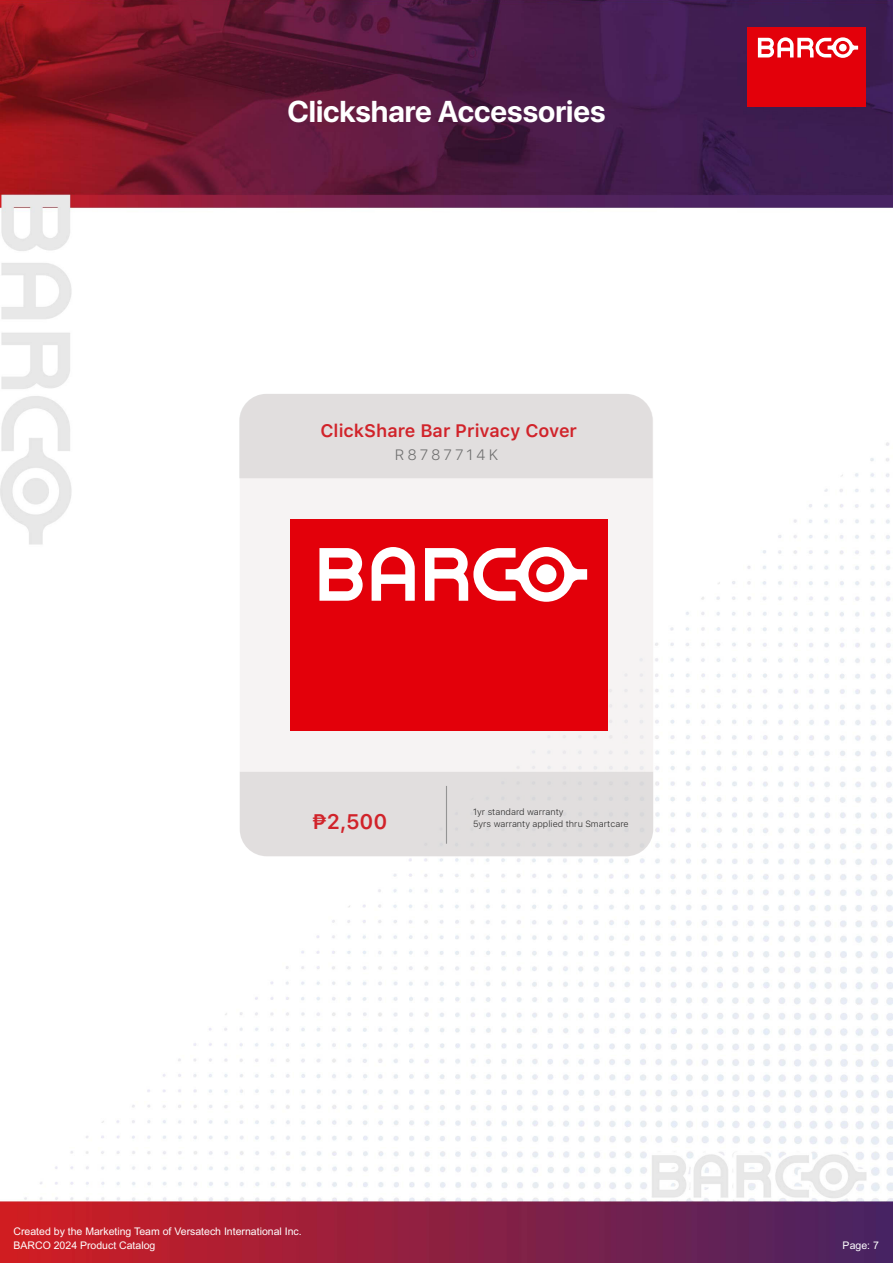
<style>
.page{position:relative;width:893px;height:1263px;background:#fff}
.page>*{position:absolute;margin:0;border:0;box-sizing:border-box;transform-origin:0 0}
.t1{font:700 30px "SF Pro Display";color:#fff}
.ITEM_PRICE{font:600 21px "SF Pro Text";color:#d1232a}
.t2{font:600 18px "SF Pro Text";color:#d1232a}
.t3{font:300 15px "SF Pro Text";letter-spacing:.195em;color:#707070}
.t4{font:10.5px/14.4px "Arial CE";color:#fff}
.t5{font:300 9px "SF Pro Text";color:#292929}
</style>
<div class="page">
<img style="left:0;top:0;width:893px;height:1263px">
<div style="left:240px;top:394px;width:413px;height:462px;background:#f6f3f3;border-radius:27px"></div>
<div style="left:239px;top:394px;width:414px;height:84px;background:#e1dede"></div>
<div style="left:240px;top:772px;width:413px;height:84px;background:#e1dede"></div>
<hr style="left:446px;top:786px;width:1px;height:58px;background:#949494">
<div style="left:747px;top:27px;width:119px;height:79px;background:#e3000a"></div>
<svg style="left:758px;top:37px;width:100px;height:21px"></svg>
<div style="left:291px;top:519px;width:317px;height:212px;background:#e3000a"></div>
<svg style="left:319px;top:548px;width:44px;height:53px"></svg>
<svg style="left:425px;top:547px;width:162px;height:55px"></svg>
<div style="left:536px;top:564px;width:20px;height:20px;background:#fff;border-radius:50%"></div>
<svg style="left:372px;top:547px;width:43px;height:54px"></svg>
<p class="t1" style="left:287px;top:94px;width:320px">Clickshare Accessories</p>
<p class="t2" style="left:320px;top:417px;width:258px">ClickShare Bar Privacy Cover</p>
<p class="t3" style="left:395px;top:444px;width:105px">R8787714K</p>
<p class="ITEM_PRICE" style="left:313px;top:807px;width:76px">₱2,500</p>
<p class="t5" style="left:473px;top:805px;width:92px">1yr standard warranty</p>
<p class="t5" style="left:473px;top:817px;width:157px">5yrs warranty applied thru Smartcare</p>
<p class="t4" style="left:14px;top:1224px;width:290px">Created by the Marketing Team of Versatech International Inc.<br>BARCO 2024 Product Catalog</p>
<p class="t4" style="left:843px;top:1238px;width:38px">Page: 7</p>
</div>
